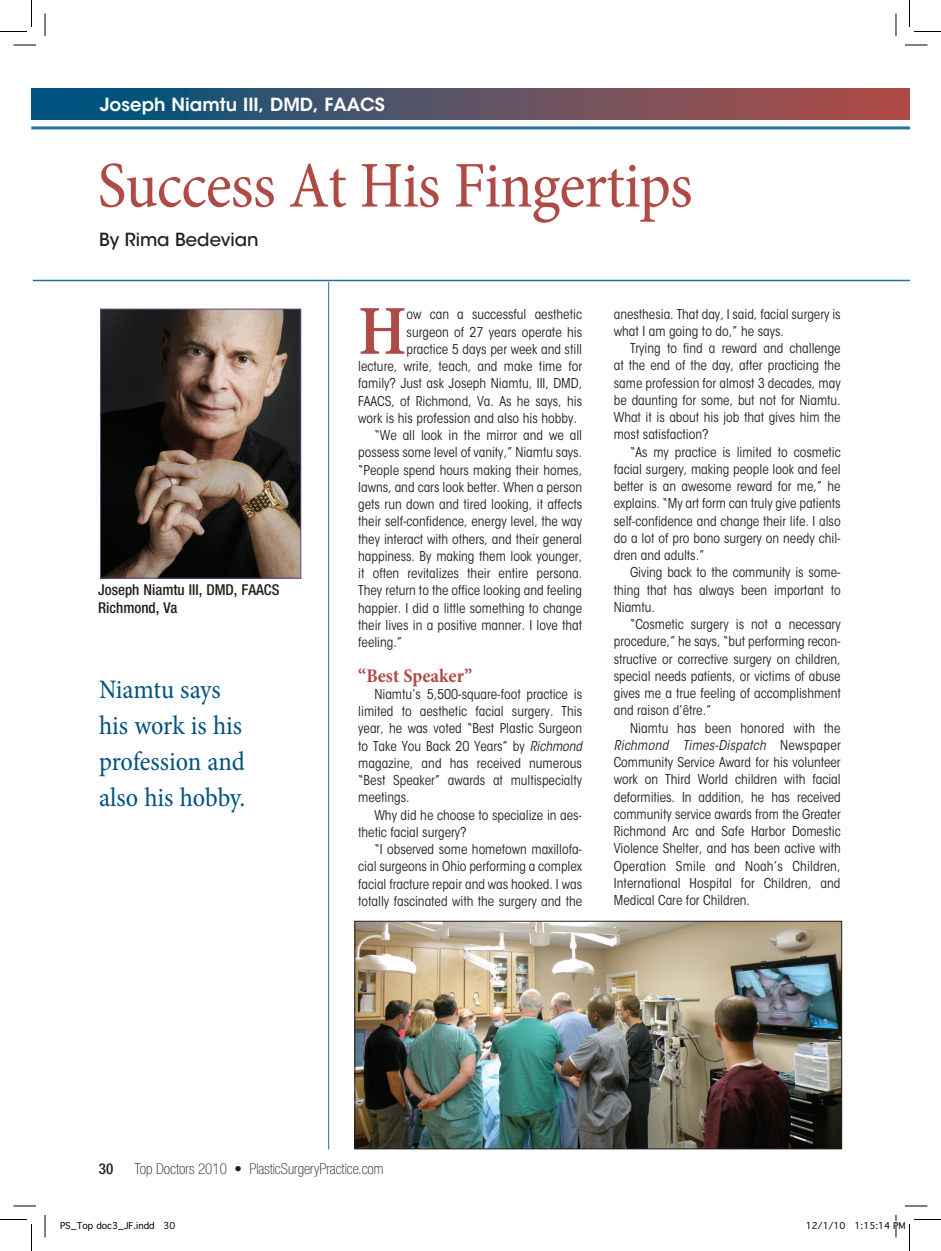
<style>
.page{position:relative;width:941px;height:1251px;background:#fff}
.page>*{position:absolute;margin:0;border:0;box-sizing:border-box;transform-origin:0 0}
.t1{font:600 condensed 70.95px "Minion Pro";color:#af4a46}
.t2{font:condensed 66px "Minion Pro";letter-spacing:-.015em;color:#af4a46}
.t3{font:condensed 27px/36px "Minion Pro";letter-spacing:-.005em;color:#005380}
.t4{font:700 condensed 19.5px "Minion Pro";color:#af4a46}
.t5{font:600 18px "ITC Avant Garde Std";color:#fff}
.t6{font:500 18px "ITC Avant Garde Std";color:#231f20}
.t7{font:100 condensed 15px "Helvetica Neue LT Std";color:#231f20}
.t8{font:500 condensed 15px/18px "Helvetica Neue LT Std";color:#231f20}
.t9{font:condensed 13.5px/17.2px "ITC Avant Garde Std";color:#231f20;text-align:justify}
.t10{font:9px "Geneva";color:#000}
.s1{font-style:italic}
</style>
<div class="page">
<hr style="left:328px;top:282px;width:1px;height:867px;background:#1f759f">
<hr style="left:33px;top:280px;width:876px;height:1px;background:#1f759f">
<div style="left:32px;top:88px;width:877px;height:32px;background:linear-gradient(to right,#005581,#b84e46)"></div>
<img style="left:102px;top:311px;width:197px;height:265px">
<div style="left:100px;top:309px;width:201px;height:269px;border:1px solid #5d4b84"></div>
<hr style="left:32px;top:126px;width:877px;height:3px;background:#1f759f">
<img style="left:356px;top:923px;width:483px;height:224px">
<div style="left:354px;top:921px;width:487px;height:228px;border:1px solid #231f20"></div>
<svg style="left:14px;top:45px;width:22px;height:1px"></svg>
<svg style="left:905px;top:45px;width:22px;height:1px"></svg>
<svg style="left:14px;top:1206px;width:22px;height:1px"></svg>
<svg style="left:905px;top:1206px;width:22px;height:1px"></svg>
<svg style="left:45px;top:14px;width:1px;height:22px"></svg>
<svg style="left:45px;top:1215px;width:1px;height:23px"></svg>
<svg style="left:895px;top:14px;width:1px;height:22px"></svg>
<svg style="left:0;top:0;width:32px;height:32px"></svg>
<svg style="left:0;top:1219px;width:32px;height:32px"></svg>
<svg style="left:909px;top:0;width:31px;height:32px"></svg>
<svg style="left:895px;top:1215px;width:45px;height:36px"></svg>
<h3 class="t5" style="left:100px;top:93px;width:287px">Joseph Niamtu III, DMD, FAACS</h3>
<h2 class="t2" style="left:98px;top:142px;width:597px">Success At His Fingertips</h2>
<h3 class="t6" style="left:99px;top:229px;width:161px">By Rima Bedevian</h3>
<p class="t8" style="left:98px;top:581px;width:183px">Joseph Niamtu III, DMD, FAACS<br>Richmond, Va</p>
<h3 class="t3" style="left:99px;top:672px;width:148px">Niamtu says his work is his profession and also his hobby.</h3>
<h1 class="t1" style="left:358px;top:283px;width:50px">H</h1>
<p class="t9" style="left:406px;top:306px;width:177px">ow can a successful aesthetic</p>
<p class="t9" style="left:406px;top:323px;width:177px">surgeon of 27 years operate his</p>
<p class="t9" style="left:406px;top:340px;width:177px">practice 5 days per week and still</p>
<p class="t9" style="left:358px;top:358px;width:225px">lecture, write, teach, and make time for</p>
<p class="t9" style="left:358px;top:375px;width:225px">family? Just ask Joseph Niamtu, III, DMD,</p>
<p class="t9" style="left:358px;top:392px;width:225px">FAACS, of Richmond, Va. As he says, his</p>
<p class="t9" style="left:358px;top:409px;width:220px">work is his profession and also his hobby.</p>
<p class="t9" style="left:374px;top:427px;width:209px">“We all look in the mirror and we all</p>
<p class="t9" style="left:358px;top:444px;width:225px">possess some level of vanity,” Niamtu says.</p>
<p class="t9" style="left:358px;top:461px;width:225px">“People spend hours making their homes,</p>
<p class="t9" style="left:358px;top:478px;width:225px">lawns, and cars look better. When a person</p>
<p class="t9" style="left:358px;top:496px;width:225px">gets run down and tired looking, it affects</p>
<p class="t9" style="left:358px;top:513px;width:225px">their self-confidence, energy level, the way</p>
<p class="t9" style="left:358px;top:530px;width:225px">they interact with others, and their general</p>
<p class="t9" style="left:358px;top:547px;width:225px">happiness. By making them look younger,</p>
<p class="t9" style="left:358px;top:565px;width:225px">it often revitalizes their entire persona.</p>
<p class="t9" style="left:358px;top:582px;width:225px">They return to the office looking and feeling</p>
<p class="t9" style="left:358px;top:599px;width:225px">happier. I did a little something to change</p>
<p class="t9" style="left:358px;top:616px;width:225px">their lives in a positive manner. I love that</p>
<p class="t9" style="left:358px;top:634px;width:46px">feeling.”</p>
<h3 class="t4" style="left:358px;top:662px;width:115px">“Best Speaker”</h3>
<p class="t9" style="left:358px;top:685px;width:225px;text-indent:16px">Niamtu’s 5,500-square-foot practice is limited to aesthetic facial surgery. This year, he was voted “Best Plastic Surgeon to Take You Back 20 Years” by <span class="s1">Richmond </span>magazine, and has received numerous “Best Speaker” awards at multispecialty meetings.</p>
<p class="t9" style="left:358px;top:806px;width:225px;text-indent:16px">Why did he choose to specialize in aes&shy;thetic facial surgery?</p>
<p class="t9" style="left:358px;top:841px;width:225px;text-indent:16px">“I observed some hometown maxillofa&shy;cial surgeons in Ohio performing a complex facial fracture repair and was hooked. I was totally fascinated with the surgery and the</p>
<p class="t9" style="left:614px;top:305px;width:228px">anesthesia. That day, I said, facial surgery is what I am going to do,” he says.</p>
<p class="t9" style="left:614px;top:340px;width:228px;text-indent:16px">Trying to find a reward and challenge at the end of the day, after practicing the same profession for almost 3 decades, may be daunting for some, but not for Niamtu.<br>What it is about his job that gives him the most satisfaction?</p>
<p class="t9" style="left:614px;top:443px;width:228px;text-indent:16px">“As my practice is limited to cosmetic facial surgery, making people look and feel better is an awesome reward for me,” he explains. “My art form can truly give patients self-confidence and change their life. I also do a lot of pro bono surgery on needy chil&shy;dren and adults.”</p>
<p class="t9" style="left:614px;top:564px;width:228px;text-indent:16px">Giving back to the community is some&shy;thing that has always been important to Niamtu.</p>
<p class="t9" style="left:614px;top:616px;width:228px;text-indent:16px">“Cosmetic surgery is not a necessary procedure,” he says, “but performing recon&shy;structive or corrective surgery on children, special needs patients, or victims of abuse gives me a true feeling of accomplishment and raison d’être.”</p>
<p class="t9" style="left:614px;top:719px;width:228px;text-indent:16px">Niamtu has been honored with the <span class="s1">Richmond Times-Dispatch</span> Newspaper Community Service Award for his volunteer work on Third World children with facial deformities. In addition, he has received community service awards from the Greater Richmond Arc and Safe Harbor Domestic Violence Shelter, and has been active with Operation Smile and Noah’s Children, International Hospital for Children, and Medical Care for Children.</p>
<p class="t8" style="left:99px;top:1160px;width:16px">30</p>
<p class="t7" style="left:134px;top:1161px;width:250px">Top Doctors 2010 • PlasticSurgeryPractice.com</p>
<p class="t10" style="left:60px;top:1220px;width:117px">PS_Top doc3_JF.indd 30</p>
<p class="t10" style="left:806px;top:1220px;width:101px">12/1/10 1:15:14 PM</p>
</div>
